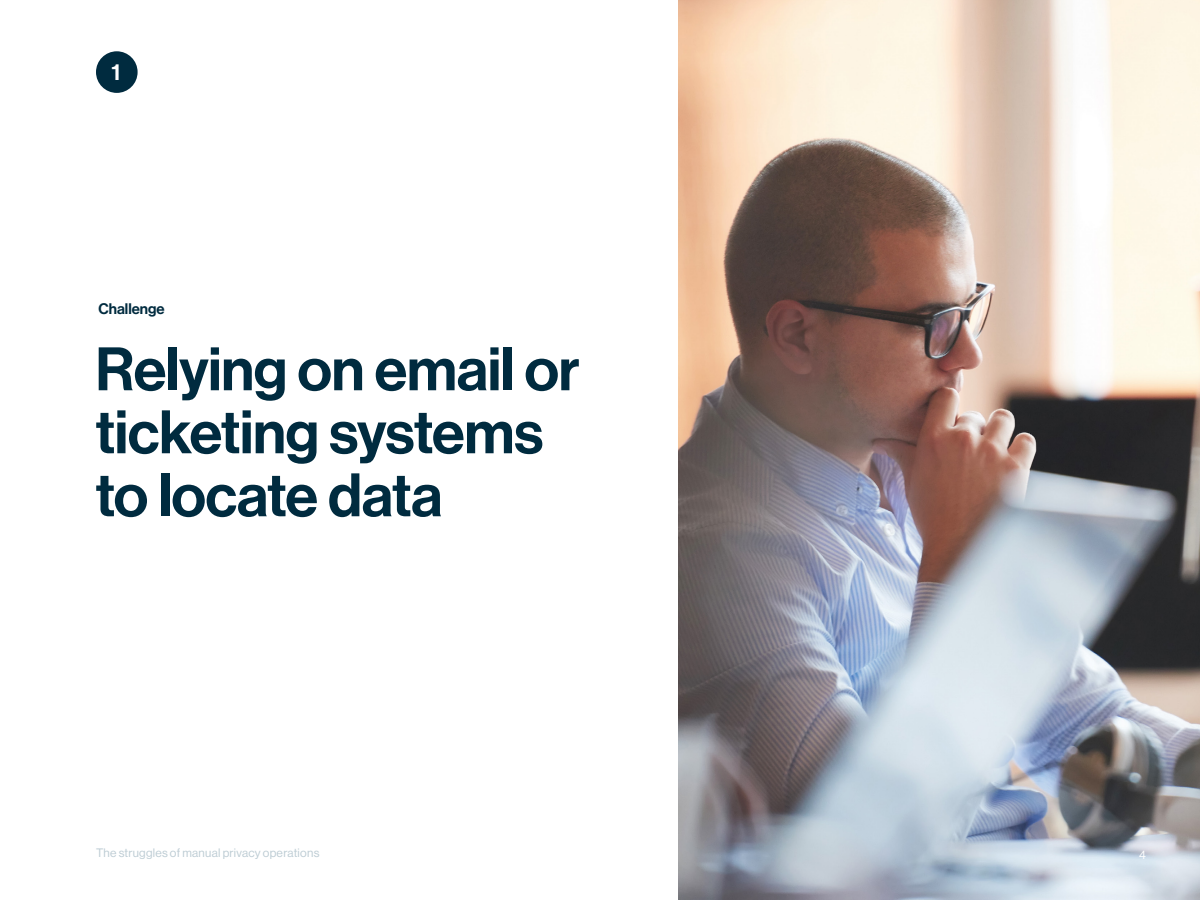
<style>
.page{position:relative;width:1200px;height:900px;background:#fff}
.page>*{position:absolute;margin:0;border:0;box-sizing:border-box;transform-origin:0 0}
.t1{font:500 60px/63px "Haas Grot Disp 65";letter-spacing:-.005em;color:#002b3f}
.t2{font:500 22.65px "Haas Grot Disp 65";color:#fff}
.t3{font:500 15px "Haas Grot Disp 65";color:#002b3f}
.t4{font:12px "Haas Grot Disp 55 Roman";letter-spacing:.025em;color:#bdccd4}
.t5{font:12px "Haas Grot Disp 55 Roman";color:#fff}
</style>
<div class="page">
<img style="left:678px;top:0;width:522px;height:900px">
<div style="left:96px;top:51px;width:42px;height:42px;background:#002b3f;border-radius:50%"></div>
<p class="t2" style="left:111px;top:59px;width:10px">1</p>
<p class="t3" style="left:99px;top:300px;width:68px">Challenge</p>
<p class="t1" style="left:95px;top:339px;width:486px">Relying on email or ticketing systems to locate data</p>
<p class="t4" style="left:96px;top:846px;width:225px">The struggles of manual privacy operations</p>
<p class="t5" style="left:1139px;top:848px;width:8px">4</p>
</div>
